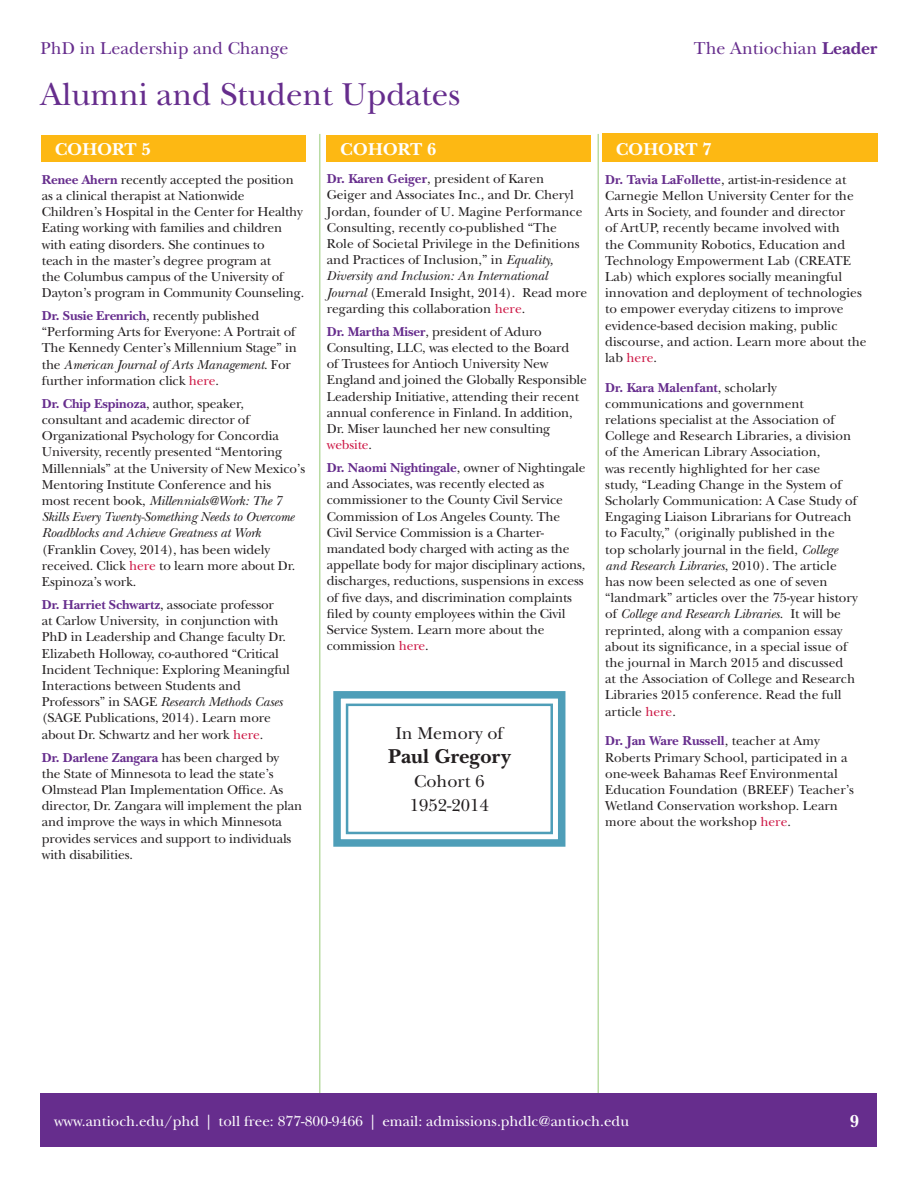
<style>
.page{position:relative;width:918px;height:1188px;background:#fff}
.page>*{position:absolute;margin:0;border:0;box-sizing:border-box;transform-origin:0 0}
.t1{font:33px "New Baskerville";color:#662d8d}
.t2{font:700 21px "New Baskerville";color:#231f20}
.t3{font:18px "New Baskerville";color:#662d8d}
.t4{font:18px/24px "New Baskerville";color:#231f20}
.t5{font:700 18px "New Baskerville";color:#fff}
.t6{font:15px "New Baskerville";color:#fff}
.t7{font:13.5px/16.2px "New Baskerville";letter-spacing:-.01em;color:#231f20}
.s1{font-weight:700}
.s2{font-weight:700;color:#662d8d}
.s3{font-style:italic}
.s4{color:#cc1543}
</style>
<div class="page">
<hr style="left:319px;top:134px;width:1px;height:966px;background:#b9dca4">
<hr style="left:597px;top:134px;width:2px;height:966px;background:#b9dca4">
<div style="left:40px;top:1094px;width:838px;height:54px;background:#662d8d"></div>
<div style="left:41px;top:135px;width:265px;height:27px;background:#fdb813"></div>
<div style="left:602px;top:134px;width:276px;height:28px;background:#fdb813"></div>
<div style="left:327px;top:135px;width:264px;height:27px;background:#fdb813"></div>
<svg style="left:333px;top:691px;width:233px;height:156px"></svg>
<div style="left:346px;top:704px;width:207px;height:130px;border:3px solid #4e9eb8"></div>
<h3 class="t3" style="left:40px;top:41px;width:250px">PhD in Leadership and Change</h3>
<h3 class="t3" style="left:694px;top:41px;width:185px">The Antiochian <span class="s1">Leader</span></h3>
<h1 class="t1" style="left:40px;top:83px;width:421px">Alumni and Student Updates</h1>
<h3 class="t5" style="left:340px;top:143px;width:98px">COHORT 6</h3>
<h3 class="t5" style="left:55px;top:143px;width:98px">COHORT 5</h3>
<p class="t7" style="left:42px;top:173px;width:264px"><span class="s2">Renee Ahern</span> recently accepted the position as a clinical therapist at Nationwide Children’s Hospital in the Center for Healthy Eating working with families and children with eating disorders. She continues to<br>teach in the master’s degree program at<br>the Columbus campus of the University of Dayton’s program in Community Counseling.</p>
<p class="t7" style="left:42px;top:309px;width:257px"><span class="s2">Dr. Susie Erenrich</span>, recently published “Performing Arts for Everyone: A Portrait of The Kennedy Center’s Millennium Stage” in the <span class="s3">American Journal of Arts Management</span>. For further information click <span class="s4">here</span>.</p>
<p class="t7" style="left:42px;top:397px;width:265px"><span class="s2">Dr. Chip Espinoza</span>, author, speaker, consultant and academic director of Organizational Psychology for Concordia University, recently presented “Mentoring Millennials” at the University of New Mexico’s Mentoring Institute Conference and his<br>most recent book, <span class="s3">Millennials@Work: The 7<br>Skills Every Twenty-Something Needs to Overcome Roadblocks and Achieve Greatness at Work</span></p>
<p class="t7" style="left:42px;top:543px;width:255px">(Franklin Covey, 2014), has been widely received. Click <span class="s4">here</span> to learn more about Dr.<br>Espinoza’s work.</p>
<p class="t7" style="left:42px;top:598px;width:250px"><span class="s2">Dr. Harriet Schwartz</span>, associate professor<br>at Carlow University, in conjunction with PhD in Leadership and Change faculty Dr.<br>Elizabeth Holloway, co-authored “Critical Incident Technique: Exploring Meaningful Interactions between Students and Professors” in SAGE <span class="s3">Research Methods Cases </span>(SAGE Publications, 2014). Learn more about Dr. Schwartz and her work <span class="s4">here</span>.</p>
<p class="t7" style="left:42px;top:751px;width:262px"><span class="s2">Dr. Darlene Zangara</span> has been charged by<br>the State of Minnesota to lead the state’s Olmstead Plan Implementation Office. As director, Dr. Zangara will implement the plan and improve the ways in which Minnesota provides services and support to individuals with disabilities.</p>
<p class="t7" style="left:327px;top:172px;width:262px"><span class="s2">Dr. Karen Geiger</span>, president of Karen Geiger and Associates Inc., and Dr. Cheryl Jordan, founder of U. Magine Performance Consulting, recently co-published “The Role of Societal Privilege in the Definitions and Practices of Inclusion,” in <span class="s3">Equality, Diversity and Inclusion: An International Journal</span> (Emerald Insight, 2014). Read more regarding this collaboration <span class="s4">here</span>.</p>
<p class="t7" style="left:327px;top:325px;width:262px"><span class="s2">Dr. Martha Miser</span>, president of Aduro Consulting, LLC, was elected to the Board<br>of Trustees for Antioch University New England and joined the Globally Responsible Leadership Initiative, attending their recent annual conference in Finland. In addition, Dr. Miser launched her new consulting <span class="s4">website</span>.</p>
<p class="t7" style="left:327px;top:461px;width:260px"><span class="s2">Dr. Naomi Nightingale</span>, owner of Nightingale and Associates, was recently elected as commissioner to the County Civil Service Commission of Los Angeles County. The Civil Service Commission is a Charter&shy;mandated body charged with acting as the appellate body for major disciplinary actions, discharges, reductions, suspensions in excess of five days, and discrimination complaints filed by county employees within the Civil Service System. Learn more about the commission <span class="s4">here</span>.</p>
<h3 class="t4" style="left:395px;top:724px;width:109px">In Memory of</h3>
<h2 class="t2" style="left:388px;top:749px;width:124px">Paul Gregory</h2>
<h3 class="t4" style="left:410px;top:772px;width:81px">Cohort 6<br>1952-2014</h3>
<h3 class="t5" style="left:616px;top:142px;width:98px">COHORT 7</h3>
<p class="t7" style="left:605px;top:173px;width:263px"><span class="s2">Dr. Tavia LaFollette</span>, artist-in-residence at Carnegie Mellon University Center for the Arts in Society, and founder and director<br>of ArtUP, recently became involved with<br>the Community Robotics, Education and Technology Empowerment Lab (CREATE Lab) which explores socially meaningful innovation and deployment of technologies to empower everyday citizens to improve evidence-based decision making, public discourse, and action. Learn more about the lab <span class="s4">here</span>.</p>
<p class="t7" style="left:605px;top:381px;width:254px"><span class="s2">Dr. Kara Malenfant</span>, scholarly communications and government relations specialist at the Association of College and Research Libraries, a division of the American Library Association,<br>was recently highlighted for her case<br>study, “Leading Change in the System of Scholarly Communication: A Case Study of Engaging Liaison Librarians for Outreach to Faculty,” (originally published in the<br>top scholarly journal in the field, <span class="s3">College and Research Libraries</span>, 2010). The article has now been selected as one of seven “landmark” articles over the 75-year history of <span class="s3">College and Research Libraries</span>. It will be reprinted, along with a companion essay about its significance, in a special issue of the journal in March 2015 and discussed<br>at the Association of College and Research Libraries 2015 conference. Read the full article <span class="s4">here</span>.</p>
<p class="t7" style="left:605px;top:734px;width:250px"><span class="s2">Dr. Jan Ware Russell</span>, teacher at Amy Roberts Primary School, participated in a one-week Bahamas Reef Environmental Education Foundation (BREEF) Teacher’s Wetland Conservation workshop. Learn more about the workshop <span class="s4">here</span>.</p>
<p class="t6" style="left:54px;top:1116px;width:577px">www.antioch.edu/phd | toll free: 877-800-9466 | email: admissions.phdlc@antioch.edu</p>
<h3 class="t5" style="left:850px;top:1115px;width:11px">9</h3>
</div>
